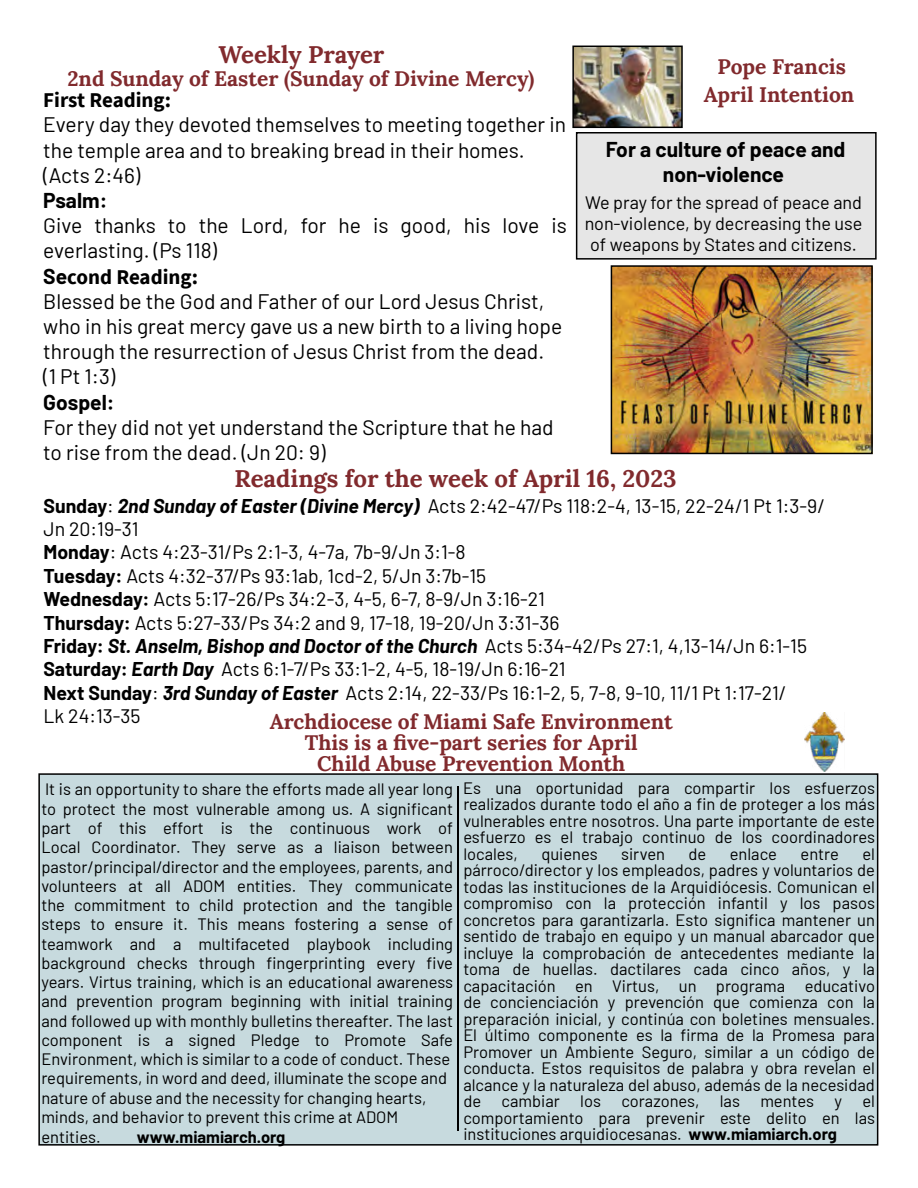
<style>
.page{position:relative;width:918px;height:1188px;background:#fff}
.page>*{position:absolute;margin:0;border:0;box-sizing:border-box;transform-origin:0 0}
.My_Header{font:700 24px "Lora";color:#812a2d}
.Barlow{font:21px/25.2px "Cgyfxb Barlow";color:#000}
.My_Header-2{font:700 21px "Lora";color:#812a2d}
.Barlow-2{font:700 21px "Source Sans Pro";color:#000}
.Barlow-3{font:700 21px "Jdbrbp Barlow";color:#000}
.Barlow-4{font:700 21px "Myggxr Barlow";color:#000}
.Barlow-5{font:19.5px "Cgyfxb Barlow";color:#000}
.Barlow-6{font:italic 700 19.5px "Barlow";color:#000}
.Barlow-7{font:18px/21px "Cgyfxb Barlow";color:#000;text-align:center}
.Barlow-8{font:16.5px/16.5px "Cgyfxb Barlow";color:#000;text-align:justify}
.Barlow-9{font:700 16.5px "Myggxr Barlow";color:#000}
.s1{font-family:"Jdbrbp Barlow"}
.s2{font-family:"Jdbrbp Barlow";font-weight:700}
.s3{font-family:"Sjjjxj Barlow"}
.s4{font-family:"Barlow";font-weight:700;font-style:italic}
.s5{font-family:"Jdbrbp Barlow";font-style:normal}
.s6{font-family:"Cgyfxb Barlow";font-weight:400;font-style:normal}
.s7{font-family:"Myggxr Barlow";font-weight:700}
</style>
<div class="page">
<div style="left:577px;top:133px;width:299px;height:126px;background:#e6e6e6"></div>
<div style="left:576px;top:132px;width:301px;height:128px;border:2px solid #000"></div>
<div style="left:39px;top:774px;width:839px;height:371px;background:#c7dade"></div>
<div style="left:38px;top:773px;width:840px;height:373px;border:2px solid #000"></div>
<img style="left:804px;top:713px;width:41px;height:58px">
<img style="left:575px;top:49px;width:105px;height:76px">
<div style="left:572px;top:46px;width:111px;height:82px;border:2px solid #000"></div>
<hr style="left:458px;top:786px;width:1px;height:345px;background:#000">
<img style="left:614px;top:268px;width:256px;height:183px">
<div style="left:611px;top:265px;width:262px;height:189px;border:2px solid #000"></div>
<p class="My_Header" style="left:218px;top:37px;width:168px">Weekly Prayer</p>
<p class="My_Header-2" style="left:67px;top:63px;width:468px">2nd Sunday of Easter (Sunday of Divine Mercy)</p>
<p class="Barlow-2" style="left:43px;top:86px;width:129px">First Reading:</p>
<p class="Barlow" style="left:43px;top:111px;width:524px">Every day they devoted themselves to meeting together in the temple area and to breaking bread in their homes. (Acts 2:46)</p>
<p class="Barlow-3" style="left:43px;top:185px;width:66px">Psalm:</p>
<p class="Barlow" style="left:43px;top:212px;width:525px">Give thanks to the Lord, for he is good, his love is everlasting. (Ps 118)</p>
<p class="Barlow-2" style="left:43px;top:263px;width:156px"><span class="s1">Se</span>cond Reading:</p>
<p class="Barlow" style="left:43px;top:287px;width:503px">Blessed be the God and Father of our Lord Jesus Christ,</p>
<p class="Barlow" style="left:43px;top:312px;width:520px">who in his great mercy gave us a new birth to a living hope</p>
<p class="Barlow" style="left:43px;top:338px;width:502px">through the resurrection of Jesus Christ from the dead.</p>
<p class="Barlow" style="left:43px;top:363px;width:74px">(1 Pt 1:3)</p>
<p class="Barlow-3" style="left:43px;top:387px;width:73px">Gospel:</p>
<p class="Barlow" style="left:43px;top:413px;width:512px">For they did not yet understand the Scripture that he had to rise from the dead. (Jn 20: 9)</p>
<p class="My_Header" style="left:235px;top:460px;width:444px">Readings for the week of April 16, 2023</p>
<p class="Barlow-5" style="left:43px;top:491px;width:783px"><span class="s2">Sunday</span><span class="s3">:</span> <span class="s4">2nd Sunday of Easter (Divine Mercy)</span> Acts 2:42-47/Ps 118:2-4, 13-15, 22-24/1 Pt 1:3-9/</p>
<p class="Barlow-5" style="left:43px;top:515px;width:97px">Jn 20:19-31</p>
<p class="Barlow-5" style="left:43px;top:538px;width:424px"><span class="s2">Monday</span>: Acts 4:23-31/Ps 2:1-3, 4-7a, 7b-9/Jn 3:1-8</p>
<p class="Barlow-5" style="left:43px;top:562px;width:444px"><span class="s2">Tuesday:</span> Acts 4:32-37/Ps 93:1ab, 1cd-2, 5/Jn 3:7b-15</p>
<p class="Barlow-5" style="left:43px;top:585px;width:503px"><span class="s2">Wednesday:</span> Acts 5:17-26/Ps 34:2-3, 4-5, 6-7, 8-9/Jn 3:16-21</p>
<p class="Barlow-5" style="left:43px;top:608px;width:517px"><span class="s2">Thursday:</span> Acts 5:27-33/Ps 34:2 and 9, 17-18, 19-20/Jn 3:31-36</p>
<p class="Barlow-6" style="left:43px;top:631px;width:765px"><span class="s5">Friday:</span> St. Anselm, Bishop and Doctor of the Church <span class="s6">Acts 5:34-42/Ps 27:1, 4,13-14/Jn 6:1-15</span></p>
<p class="Barlow-5" style="left:43px;top:655px;width:524px"><span class="s2">Saturday:</span> <span class="s4">Earth Day</span> Acts 6:1-7/Ps 33:1-2, 4-5, 18-19/Jn 6:16-21</p>
<p class="Barlow-5" style="left:43px;top:679px;width:745px"><span class="s2">Next Sunday</span><span class="s3">:</span> <span class="s4">3rd Sunday of Easter</span> Acts 2:14, 22-33/Ps 16:1-2, 5, 7-8, 9-10, 11/1 Pt 1:17-21/</p>
<p class="Barlow-5" style="left:43px;top:702px;width:99px">Lk 24:13-35</p>
<p class="My_Header-2" style="left:718px;top:50px;width:130px">Pope Francis</p>
<p class="My_Header-2" style="left:704px;top:79px;width:152px">April Intention</p>
<p class="Barlow-4" style="left:606px;top:134px;width:241px">For a culture of peace and</p>
<p class="Barlow-3" style="left:663px;top:159px;width:123px">non-violence</p>
<p class="Barlow-7" style="left:585px;top:191px;width:279px">We pray for the spread of peace and non-violence, by decreasing the use of weapons by States and citizens.</p>
<p class="My_Header-2" style="left:270px;top:706px;width:404px">Archdiocese of Miami Safe Environment</p>
<p class="My_Header-2" style="left:305px;top:727px;width:334px">This is a five-part series for April</p>
<p class="My_Header-2" style="left:317px;top:748px;width:310px">Child Abuse Prevention Month</p>
<p class="Barlow-8" style="left:41px;top:779px;width:413px;line-height:19.2px">It is an opportunity to share the efforts made all year long to protect the most vulnerable among us. A significant part of this effort is the continuous work of Local Coordinator. They serve as a liaison between pastor/principal/director and the employees, parents, and volunteers at all ADOM entities. They communicate the commitment to child protection and the tangible steps to ensure it. This means fostering a sense of teamwork and a multifaceted playbook including background checks through fingerprinting every five years. Virtus training, which is an educational awareness and prevention program beginning with initial training and followed up with monthly bulletins thereafter. The last component is a signed Pledge to Promote Safe Environment, which is similar to a code of conduct. These</p>
<p class="Barlow-8" style="left:41px;top:1068px;width:407px;line-height:19.2px;text-align:left">requirements, in word and deed, illuminate the scope and nature of abuse and the necessity for changing hearts, minds, and behavior to prevent this crime at ADOM</p>
<p class="Barlow-8" style="left:41px;top:1127px;width:61px">entities.</p>
<p class="Barlow-9" style="left:137px;top:1124px;width:150px">www.miamiarch.org</p>
<p class="Barlow-8" style="left:463px;top:778px;width:413px">Es una oportunidad para compartir los esfuerzos realizados durante todo el año a fin de proteger a los más vulnerables entre nosotros. Una parte importante de este esfuerzo es el trabajo continuo de los coordinadores locales,</p>
<p class="Barlow-8" style="left:541px;top:844px;width:58px">quienes</p>
<p class="Barlow-8" style="left:621px;top:844px;width:45px">sirven</p>
<p class="Barlow-8" style="left:689px;top:844px;width:19px">de</p>
<p class="Barlow-8" style="left:730px;top:844px;width:49px">enlace</p>
<p class="Barlow-8" style="left:801px;top:844px;width:40px">entre</p>
<p class="Barlow-8" style="left:463px;top:844px;width:413px;text-indent:399px">el párroco/director y los empleados, padres y voluntarios de todas las instituciones de la Arquidiócesis. Comunican el compromiso con la protección infantil y los pasos concretos para garantizarla. Esto significa mantener un sentido de trabajo en equipo y un manual abarcador que incluye la comprobación de antecedentes mediante la toma de huellas. dactilares cada cinco años, y la capacitación en Virtus, un programa educativo de concienciación y prevención que comienza con la preparación inicial, y continúa con boletines mensuales.<br>El último componente es la firma de la Promesa para Promover un Ambiente Seguro, similar a un código de conducta. Estos requisitos de palabra y obra revelan el alcance y la naturaleza del abuso, además de la necesidad de cambiar los corazones, las mentes y el comportamiento para prevenir este delito en las instituciones arquidiocesanas. <span class="s7">www.miamiarch.org</span></p>
</div>
